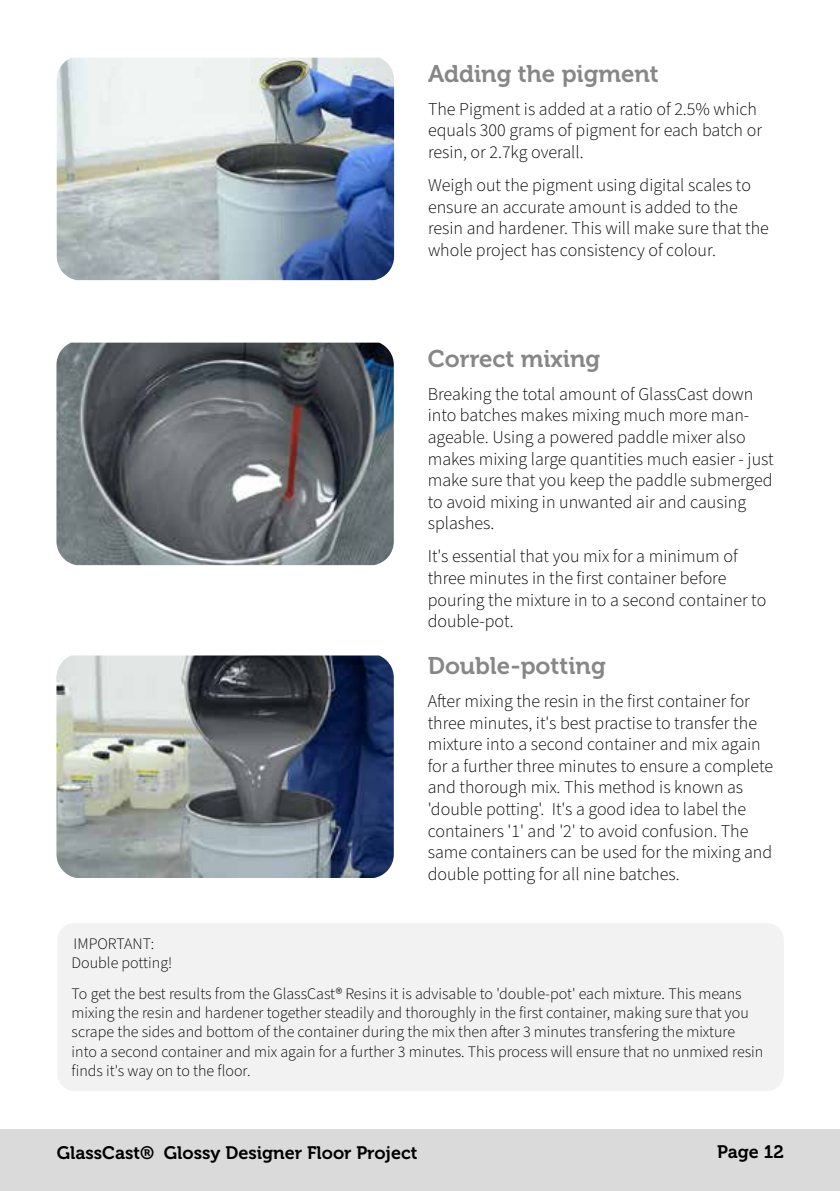
<style>
.page{position:relative;width:840px;height:1191px;background:#fff}
.page>*{position:absolute;margin:0;border:0;box-sizing:border-box;transform-origin:0 0}
.t1{font:24px "Museo 700";color:#878787}
.t2{font:300 18px/21.6px "Source Sans Pro";color:#000}
.t3{font:18px "Museo 700";color:#000}
.t4{font:300 16px/19.2px "Source Sans Pro";color:#000}
</style>
<div class="page">
<div style="left:0;top:1129px;width:839px;height:62px;background:#dadada"></div>
<img style="left:57px;top:58px;width:337px;height:222px">
<div style="left:57px;top:923px;width:726px;height:168px;background:#f2f2f2;border-radius:17px"></div>
<img style="left:56px;top:343px;width:337px;height:222px">
<img style="left:56px;top:655px;width:337px;height:223px">
<h1 class="t1" style="left:428px;top:60px;width:232px">Adding the pigment</h1>
<p class="t2" style="left:428px;top:99px;width:335px">The Pigment is added at a ratio of 2.5% which equals 300 grams of pigment for each batch or resin, or 2.7kg overall.</p>
<p class="t2" style="left:428px;top:175px;width:342px">Weigh out the pigment using digital scales to ensure an accurate amount is added to the resin and hardener. This will make sure that the whole project has consistency of colour.</p>
<h1 class="t1" style="left:427px;top:345px;width:174px">Correct mixing</h1>
<p class="t2" style="left:427px;top:383px;width:347px">Breaking the total amount of GlassCast down into batches makes mixing much more man&shy;ageable. Using a powered paddle mixer also makes mixing large quantities much easier - just make sure that you keep the paddle submerged to avoid mixing in unwanted air and causing splashes.</p>
<p class="t2" style="left:427px;top:546px;width:340px">It's essential that you mix for a minimum of three minutes in the first container before pouring the mixture in to a second container to double-pot.</p>
<h1 class="t1" style="left:427px;top:652px;width:179px">Double-potting</h1>
<p class="t2" style="left:427px;top:690px;width:347px">After mixing the resin in the first container for three minutes, it's best practise to transfer the mixture into a second container and mix again for a further three minutes to ensure a complete and thorough mix. This method is known as 'double potting'. It's a good idea to label the containers '1' and '2' to avoid confusion. The same containers can be used for the mixing and double potting for all nine batches.</p>
<p class="t4" style="left:71px;top:934px;width:102px">IMPORTANT:<br>Double potting!</p>
<p class="t4" style="left:71px;top:984px;width:692px">To get the best results from the GlassCast® Resins it is advisable to 'double-pot' each mixture. This means mixing the resin and hardener together steadily and thoroughly in the first container, making sure that you scrape the sides and bottom of the container during the mix then after 3 minutes transfering the mixture into a second container and mix again for a further 3 minutes. This process will ensure that no unmixed resin finds it's way on to the floor.</p>
<p class="t3" style="left:57px;top:1142px;width:362px">GlassCast® Glossy Designer Floor Project</p>
<p class="t3" style="left:717px;top:1141px;width:68px">Page 12</p>
</div>
